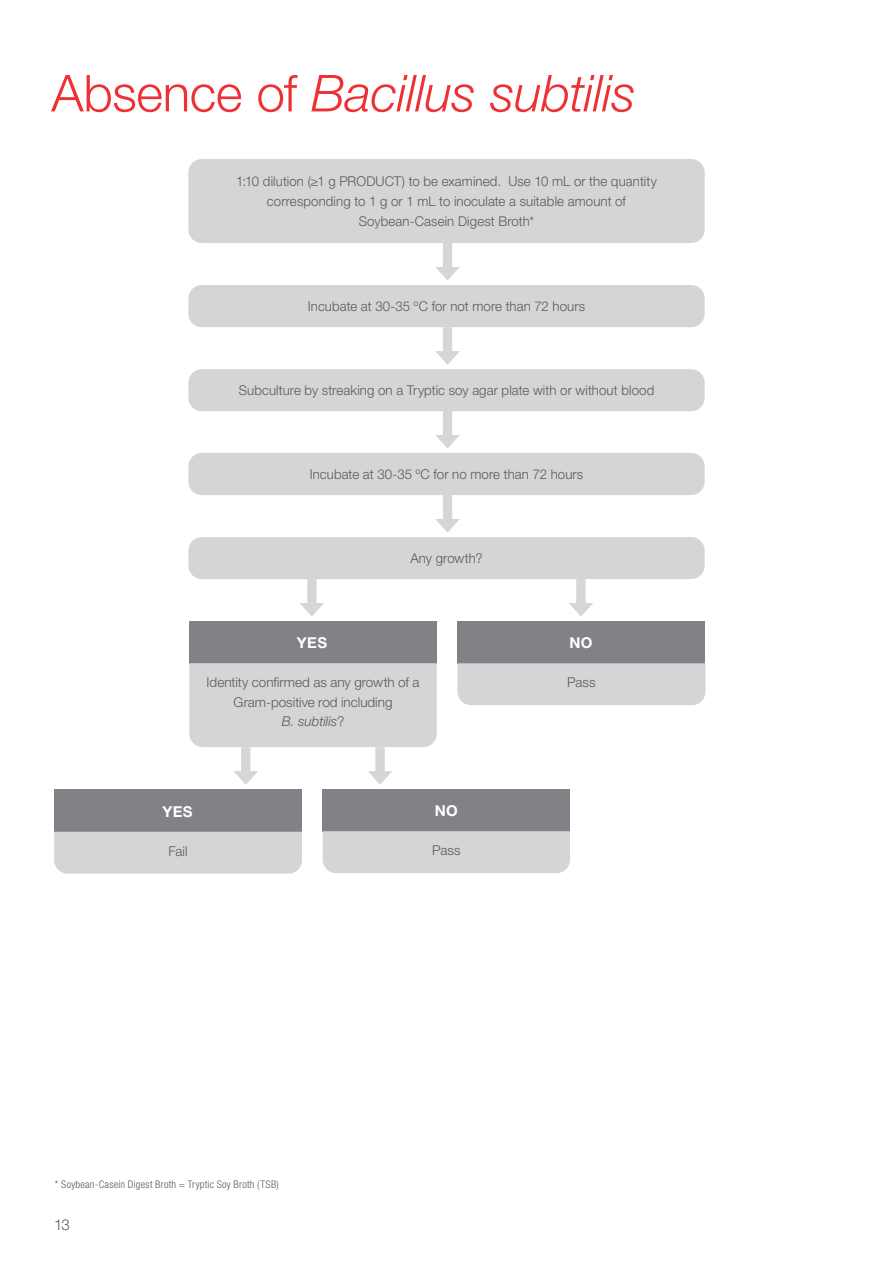
<style>
.page{position:relative;width:893px;height:1263px;background:#fff}
.page>*{position:absolute;margin:0;border:0;box-sizing:border-box;transform-origin:0 0}
.t1{font:italic 300 51px "Helvetica Neue LTW1 G";letter-spacing:-.005em;color:#ee3134}
.t2{font:700 15px "Helvetica Neue LTW1 G";letter-spacing:.025em;color:#fff}
.t3{font:300 15px "Helvetica Neue LTW1 G";color:#58595b}
.t4{font:300 13.5px/20px "Helvetica Neue LTW1 G";letter-spacing:.01em;color:#58595b;text-align:center}
.t5{font:300 condensed 10.5px "Helvetica Neue LTW1 G";letter-spacing:.025em;color:#58595b}
.s1{font-style:normal}
.s2{font-style:italic}
</style>
<div class="page">
<svg style="left:435px;top:243px;width:25px;height:38px"></svg>
<svg style="left:435px;top:327px;width:25px;height:38px"></svg>
<svg style="left:435px;top:495px;width:25px;height:38px"></svg>
<svg style="left:435px;top:411px;width:25px;height:38px"></svg>
<svg style="left:569px;top:579px;width:24px;height:38px"></svg>
<svg style="left:300px;top:579px;width:24px;height:38px"></svg>
<div style="left:188px;top:159px;width:517px;height:84px;background:#d5d5d7;border-radius:14px"></div>
<div style="left:188px;top:285px;width:517px;height:42px;background:#d5d5d7;border-radius:14px"></div>
<div style="left:188px;top:453px;width:517px;height:42px;background:#d5d5d7;border-radius:14px"></div>
<div style="left:188px;top:369px;width:517px;height:42px;background:#d5d5d7;border-radius:14px"></div>
<div style="left:188px;top:537px;width:517px;height:42px;background:#d5d5d7;border-radius:14px"></div>
<div style="left:457px;top:621px;width:248px;height:42px;background:#808285"></div>
<div style="left:54px;top:790px;width:248px;height:42px;background:#808285"></div>
<div style="left:189px;top:621px;width:247px;height:42px;background:#808285"></div>
<div style="left:323px;top:789px;width:247px;height:42px;background:#808285"></div>
<div style="left:457px;top:663px;width:248px;height:42px;background:#d5d5d7"></div>
<div style="left:54px;top:832px;width:248px;height:42px;background:#d5d5d7"></div>
<svg style="left:189px;top:663px;width:248px;height:122px"></svg>
<div style="left:323px;top:831px;width:247px;height:42px;background:#d5d5d7"></div>
<h1 class="t1" style="left:51px;top:62px;width:586px"><span class="s1">Absence of</span> Bacillus subtilis</h1>
<p class="t4" style="left:236px;top:172px;width:422px">1:10 dilution (≥1 g PRODUCT) to be examined. Use 10 mL or the quantity corresponding to 1 g or 1 mL to inoculate a suitable amount of<br>Soybean-Casein Digest Broth*</p>
<p class="t4" style="left:308px;top:296px;width:279px">Incubate at 30-35 ºC for not more than 72 hours</p>
<p class="t4" style="left:239px;top:380px;width:417px">Subculture by streaking on a Tryptic soy agar plate with or without blood</p>
<p class="t4" style="left:310px;top:464px;width:275px">Incubate at 30-35 ºC for no more than 72 hours</p>
<p class="t2" style="left:297px;top:633px;width:32px">YES</p>
<p class="t4" style="left:410px;top:548px;width:74px">Any growth?</p>
<p class="t4" style="left:207px;top:673px;width:214px;line-height:19.5px">Identity confirmed as any growth of a<br>Gram-positive rod including<br><span class="s2">B. subtilis</span>?</p>
<p class="t2" style="left:162px;top:802px;width:32px">YES</p>
<p class="t4" style="left:169px;top:841px;width:21px">Fail</p>
<p class="t2" style="left:435px;top:801px;width:25px">NO</p>
<p class="t4" style="left:432px;top:840px;width:30px">Pass</p>
<p class="t2" style="left:569px;top:633px;width:25px">NO</p>
<p class="t4" style="left:567px;top:672px;width:30px">Pass</p>
<p class="t5" style="left:55px;top:1178px;width:225px">* Soybean-Casein Digest Broth = Tryptic Soy Broth (TSB)</p>
<p class="t3" style="left:54px;top:1215px;width:17px">13</p>
</div>
